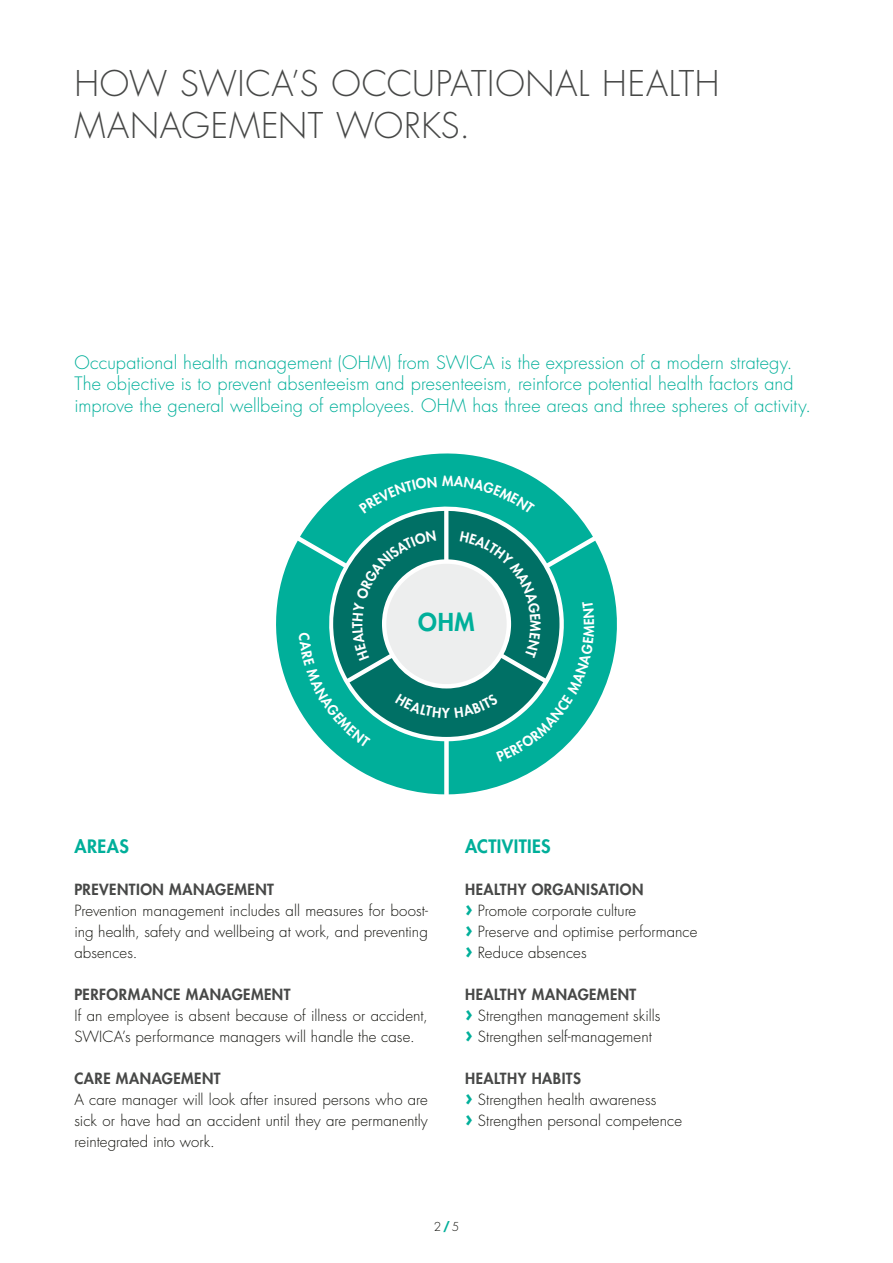
<style>
.page{position:relative;width:893px;height:1263px;background:#fff}
.page>*{position:absolute;margin:0;border:0;box-sizing:border-box;transform-origin:0 0}
.t1{font:300 34.5px/42px "Futura Std";letter-spacing:.02em;color:#474847}
.t2{font:800 24px "Futura Std";color:#00af9a}
.t3{font:300 18px/21px "Futura Std";letter-spacing:.01em;color:#00af9a}
.t4{font:800 18px "Futura Std";letter-spacing:.02em;color:#00af9a}
.t5{font:300 15px/21px "Futura Std";letter-spacing:.005em;color:#12120d}
.t6{font:800 15px "Futura Std";letter-spacing:.03em;color:#474847}
.t7{font:300 12px "Futura Std";color:#12120d}
.s1{font-weight:800;color:#474847}
.s2{font-weight:700;font-size:21px;color:#00af9a}
.s3{font-weight:700;color:#00af9a}
</style>
<div class="page">
<svg style="left:276px;top:453px;width:341px;height:341px"></svg>
<h1 class="t1" style="left:74px;top:64px;width:647px">HOW SWICA’S OCCUPATIONAL HEALTH<br>MANAGEMENT WORKS.</h1>
<p class="t3" style="left:74px;top:353px;width:738px">Occupational health management (OHM) from SWICA is the expression of a modern strategy.<br>The objective is to prevent absenteeism and presenteeism, reinforce potential health factors and improve the general wellbeing of employees. OHM has three areas and three spheres of activity.</p>
<h2 class="t2" style="left:418px;top:607px;width:58px">OHM</h2>
<p class="t4" style="left:74px;top:834px;width:56px">AREAS</p>
<p class="t6" style="left:74px;top:879px;width:201px">PREVENTION MANAGEMENT</p>
<p class="t5" style="left:74px;top:900px;width:355px;text-align:justify">Prevention management includes all measures for boost&shy;ing health, safety and wellbeing at work, and preventing absences.</p>
<p class="t6" style="left:74px;top:984px;width:218px">PERFORMANCE MANAGEMENT</p>
<p class="t5" style="left:74px;top:1005px;width:355px">If an employee is absent because of illness or accident,<br>SWICA’s performance managers will handle the case.</p>
<p class="t6" style="left:74px;top:1068px;width:148px">CARE MANAGEMENT</p>
<p class="t5" style="left:74px;top:1089px;width:355px;text-align:justify">A care manager will look after insured persons who are sick or have had an accident until they are permanently reintegrated into work.</p>
<p class="t4" style="left:465px;top:834px;width:87px">ACTIVITIES</p>
<p class="t5" style="left:465px;top:879px;width:234px"><span class="s1">HEALTHY ORGANISATION<br></span><span class="s2">›</span> Promote corporate culture<br><span class="s2">›</span> Preserve and optimise performance <span class="s2">›</span> Reduce absences</p>
<p class="t5" style="left:465px;top:984px;width:197px"><span class="s1">HEALTHY MANAGEMENT<br></span><span class="s2">›</span> Strengthen management skills <span class="s2">›</span> Strengthen self-management</p>
<p class="t5" style="left:465px;top:1068px;width:218px"><span class="s1">HEALTHY HABITS<br></span><span class="s2">›</span> Strengthen health awareness<br><span class="s2">›</span> Strengthen personal competence</p>
<p class="t7" style="left:434px;top:1219px;width:27px">2<span class="s3">/</span>5</p>
</div>
